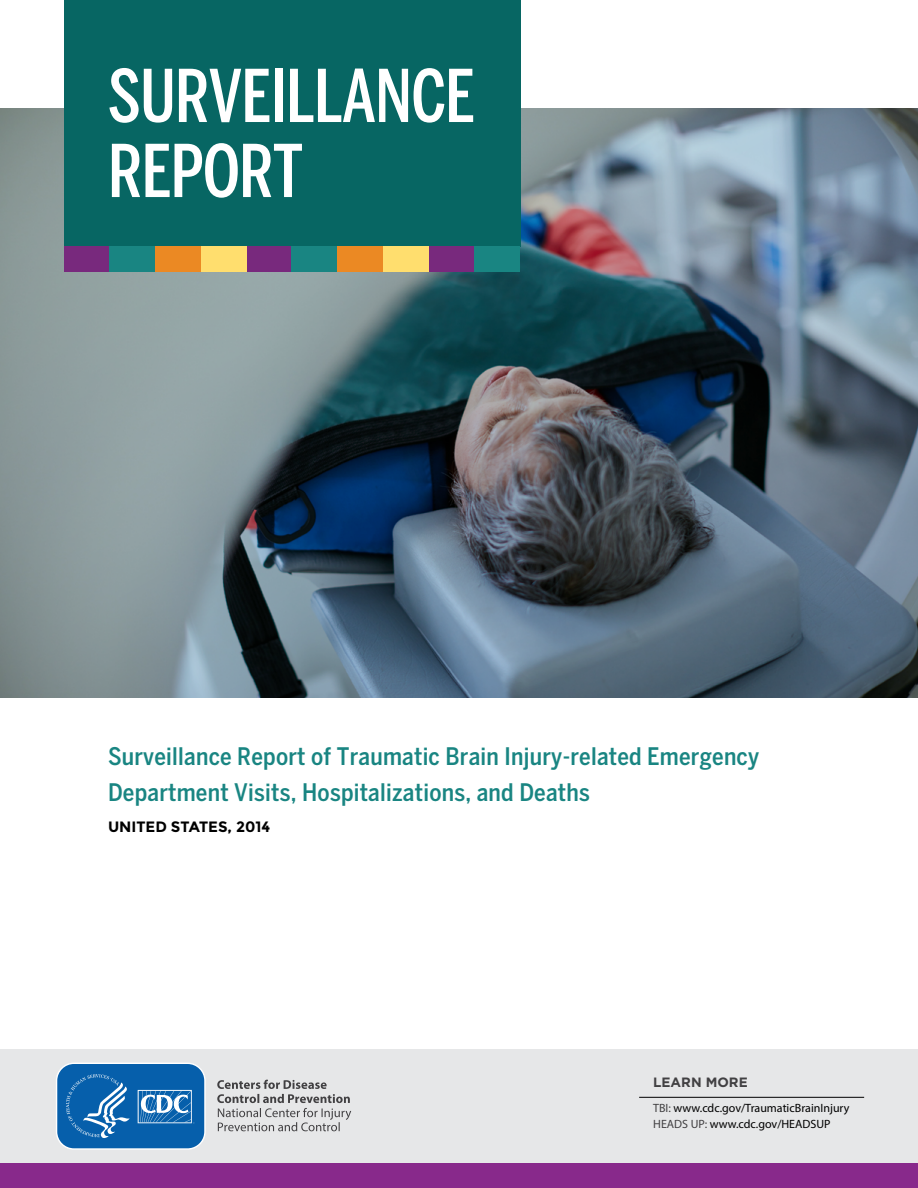
<style>
.page{position:relative;width:918px;height:1188px;background:#fff}
.page>*{position:absolute;margin:0;border:0;box-sizing:border-box;transform-origin:0 0}
.t1{font:500 extra-condensed 72px/75px "Benton Sans";letter-spacing:-.01em;color:#fff}
.t2{font:500 condensed 24px/36px "Benton Sans";letter-spacing:.01em;color:#198582}
.t3{font:700 15px "Montserrat";color:#000}
.t4{font:700 13.5px "Gotham";color:#414042}
.t5{font:12px "Myriad Pro";color:#000}
.s1{color:#414042}
</style>
<div class="page">
<div style="left:0;top:1050px;width:918px;height:138px;background:#e6e7e8"></div>
<hr style="left:639px;top:1097px;width:225px;height:1px;background:#000">
<img style="left:0;top:108px;width:918px;height:590px">
<div style="left:64px;top:0;width:457px;height:246px;background:#076663"></div>
<div style="left:64px;top:246px;width:45px;height:25px;background:#78297d"></div>
<div style="left:247px;top:246px;width:45px;height:25px;background:#78297d"></div>
<div style="left:429px;top:246px;width:45px;height:25px;background:#78297d"></div>
<div style="left:109px;top:246px;width:46px;height:25px;background:#198582"></div>
<div style="left:292px;top:246px;width:45px;height:25px;background:#198582"></div>
<div style="left:474px;top:246px;width:46px;height:25px;background:#198582"></div>
<div style="left:155px;top:246px;width:46px;height:25px;background:#eb8923"></div>
<div style="left:337px;top:246px;width:46px;height:25px;background:#eb8923"></div>
<div style="left:201px;top:246px;width:46px;height:25px;background:#ffde6e"></div>
<div style="left:383px;top:246px;width:46px;height:25px;background:#ffde6e"></div>
<svg style="left:217px;top:1080px;width:134px;height:51px"></svg>
<svg style="left:56px;top:1063px;width:150px;height:87px;background:#2f79b8"></svg>
<div style="left:0;top:1163px;width:918px;height:25px;background:#88298b"></div>
<p class="t1" style="left:108px;top:58px;width:368px">SURVEILLANCE<br>REPORT</p>
<h1 class="t2" style="left:108px;top:738px;width:653px">Surveillance Report of Traumatic Brain Injury-related Emergency<br>Department Visits, Hospitalizations, and Deaths</h1>
<p class="t3" style="left:108px;top:818px;width:164px">UNITED STATES, 2014</p>
<p class="t4" style="left:653px;top:1073px;width:96px">LEARN MORE</p>
<p class="t5" style="left:653px;top:1100px;width:198px"><span class="s1">TBI:</span> www.cdc.gov/TraumaticBrainInjury</p>
<p class="t5" style="left:653px;top:1117px;width:179px"><span class="s1">HEADS UP:</span> www.cdc.gov/HEADSUP</p>
</div>
